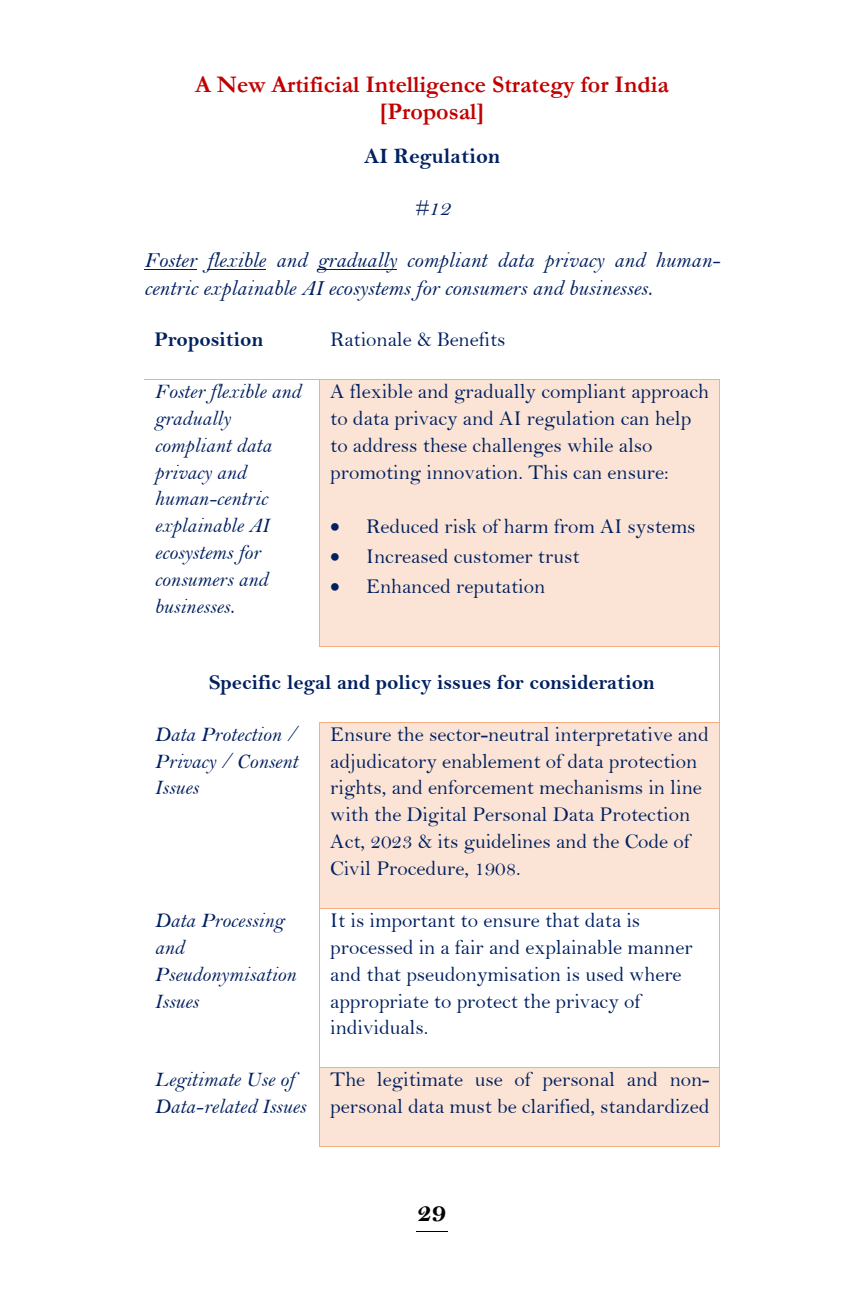
<style>
.page{position:relative;width:864px;height:1296px;background:#fff}
.page>*{position:absolute;margin:0;border:0;box-sizing:border-box;transform-origin:0 0}
.t1{font:27.8px "Bell MT Bold";color:#000}
.t2{font:700 24px/26.8px "Garamond";color:#c00000;text-align:center}
.t3{font:22px/28.4px "Bell MT Italic";color:#002060}
.t4{font:22px "Bell MT Bold";color:#002060}
.t5{font:21.2px/26.8px "Bell";letter-spacing:-.005em;color:#002060}
.t6{font:21.2px/26.8px "Bell MT Italic";color:#002060}
.t7{font:21.2px "Bell MT Bold";letter-spacing:-.005em;color:#002060}
</style>
<div class="page">
<hr style="left:416px;top:1231px;width:32px;height:1px;background:#000">
<hr style="left:144px;top:269px;width:52px;height:1px;background:#002060">
<hr style="left:207px;top:269px;width:58px;height:1px;background:#002060">
<hr style="left:317px;top:269px;width:79px;height:1px;background:#002060">
<div style="left:320px;top:380px;width:400px;height:266px;background:#fbe4d5"></div>
<hr style="left:144px;top:379px;width:175px;height:1px;background:#f4b083">
<hr style="left:321px;top:379px;width:399px;height:1px;background:#f4b083">
<hr style="left:319px;top:380px;width:1px;height:266px;background:#f4b083">
<hr style="left:720px;top:380px;width:1px;height:266px;background:#f4b083">
<hr style="left:320px;top:646px;width:400px;height:1px;background:#f4b083">
<hr style="left:720px;top:647px;width:1px;height:75px;background:#f4b083">
<div style="left:320px;top:723px;width:400px;height:185px;background:#fbe4d5"></div>
<hr style="left:320px;top:722px;width:400px;height:1px;background:#f4b083">
<hr style="left:319px;top:723px;width:1px;height:185px;background:#f4b083">
<hr style="left:720px;top:723px;width:1px;height:185px;background:#f4b083">
<hr style="left:320px;top:908px;width:400px;height:1px;background:#f4b083">
<hr style="left:319px;top:909px;width:1px;height:158px;background:#f4b083">
<hr style="left:720px;top:909px;width:1px;height:158px;background:#f4b083">
<div style="left:320px;top:1068px;width:400px;height:78px;background:#fbe4d5"></div>
<hr style="left:320px;top:1067px;width:400px;height:1px;background:#f4b083">
<hr style="left:319px;top:1068px;width:1px;height:78px;background:#f4b083">
<hr style="left:320px;top:1146px;width:400px;height:1px;background:#f4b083">
<hr style="left:720px;top:1068px;width:1px;height:78px;background:#f4b083">
<p class="t2" style="left:195px;top:71px;width:475px">A New Artificial Intelligence Strategy for India [Proposal]</p>
<p class="t4" style="left:364px;top:144px;width:138px">AI Regulation</p>
<p class="t3" style="left:414px;top:195px;width:38px">#12</p>
<p class="t3" style="left:144px;top:246px;width:578px">Foster flexible and gradually compliant data privacy and human&shy;centric explainable AI ecosystems for consumers and businesses.</p>
<p class="t7" style="left:155px;top:328px;width:110px">Proposition</p>
<p class="t5" style="left:330px;top:327px;width:177px">Rationale &amp; Benefits</p>
<p class="t6" style="left:155px;top:378px;width:148px">Foster flexible and gradually compliant data privacy and human-centric explainable AI ecosystems for consumers and businesses.</p>
<p class="t5" style="left:330px;top:378px;width:380px">A flexible and gradually compliant approach to data privacy and AI regulation can help to address these challenges while also promoting innovation. This can ensure:</p>
<p class="t5" style="left:330px;top:513px;width:367px">• Reduced risk of harm from AI systems</p>
<p class="t5" style="left:330px;top:544px;width:251px">• Increased customer trust</p>
<p class="t5" style="left:330px;top:574px;width:217px">• Enhanced reputation</p>
<p class="t7" style="left:209px;top:671px;width:447px">Specific legal and policy issues for consideration</p>
<p class="t6" style="left:155px;top:721px;width:145px;text-align:justify">Data Protection / Privacy / Consent Issues</p>
<p class="t5" style="left:330px;top:721px;width:380px">Ensure the sector-neutral interpretative and adjudicatory enablement of data protection rights, and enforcement mechanisms in line with the Digital Personal Data Protection Act, 2023 &amp; its guidelines and the Code of Civil Procedure, 1908.</p>
<p class="t6" style="left:155px;top:907px;width:143px">Data Processing and<br>Pseudonymisation<br>Issues</p>
<p class="t5" style="left:330px;top:907px;width:364px">It is important to ensure that data is processed in a fair and explainable manner and that pseudonymisation is used where appropriate to protect the privacy of individuals.</p>
<p class="t6" style="left:155px;top:1066px;width:153px">Legitimate Use of<br>Data-related Issues</p>
<p class="t5" style="left:330px;top:1066px;width:381px">The legitimate use of personal and non&shy;personal data must be clarified, standardized</p>
<h1 class="t1" style="left:417px;top:1198px;width:31px">29</h1>
</div>
